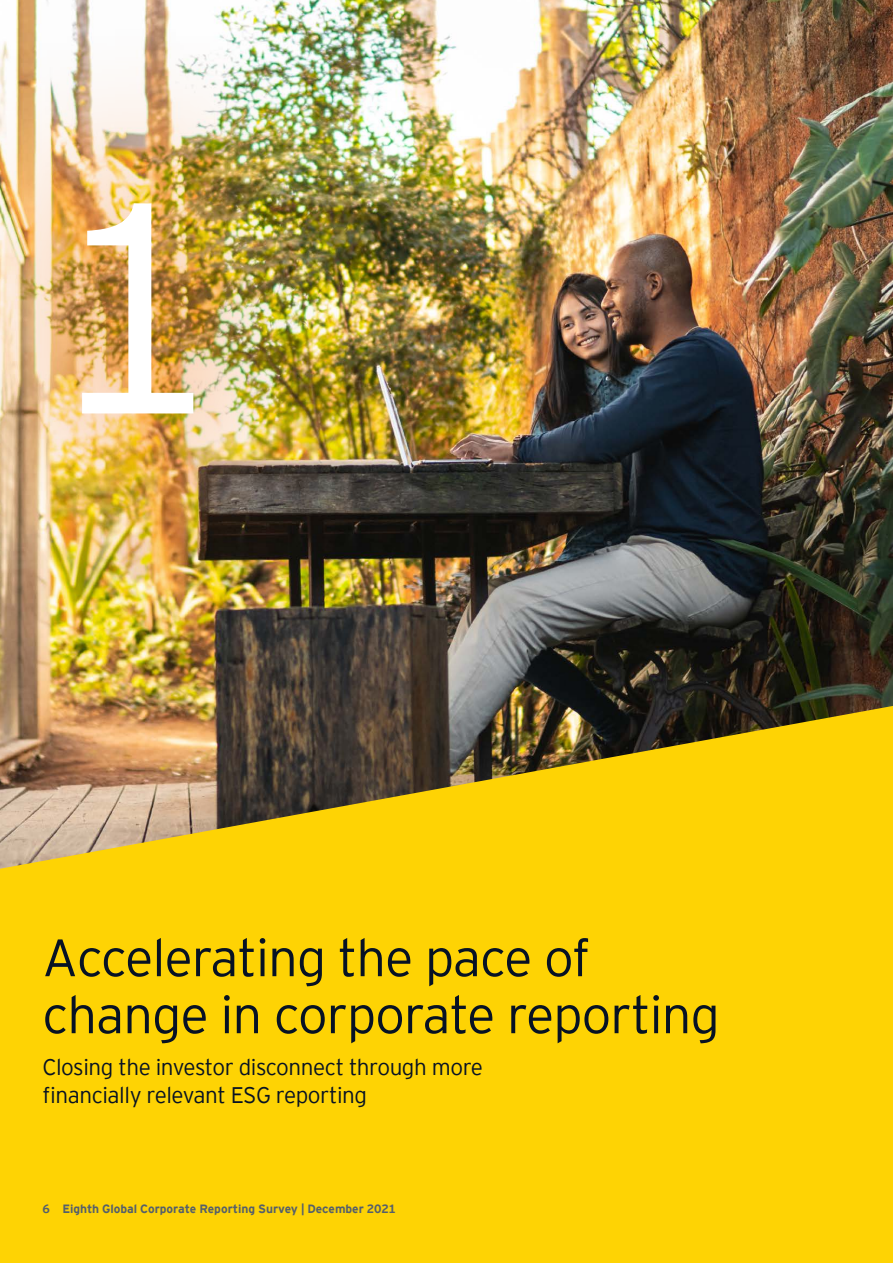
<style>
.page{position:relative;width:893px;height:1263px;background:#fed304}
.page>*{position:absolute;margin:0;border:0;box-sizing:border-box;transform-origin:0 0}
.t1{font:300 300px "EY Interstate";color:#fff}
.t2{font:300 52.5px/57px "EY Interstate";letter-spacing:-.02em;color:#071224}
.t3{font:300 22.5px/28.5px "EY Interstate";letter-spacing:-.02em;color:#071224}
.t4{font:700 12px "EY Interstate";letter-spacing:-.005em;color:#545f6b}
</style>
<div class="page">
<img style="left:0;top:0;width:893px;height:869px">
<div style="left:0;top:12px;width:393px;height:607px;background:#f47d21;opacity:.44"></div>
<p class="t1" style="left:43px;top:94px;width:188px">1</p>
<p class="t2" style="left:42px;top:926px;width:679px">Accelerating the pace of change in corporate reporting</p>
<p class="t3" style="left:42px;top:1051px;width:442px">Closing the investor disconnect through more financially relevant ESG reporting</p>
<p class="t4" style="left:42px;top:1200px;width:355px">6 Eighth Global Corporate Reporting Survey | December 2021</p>
</div>
